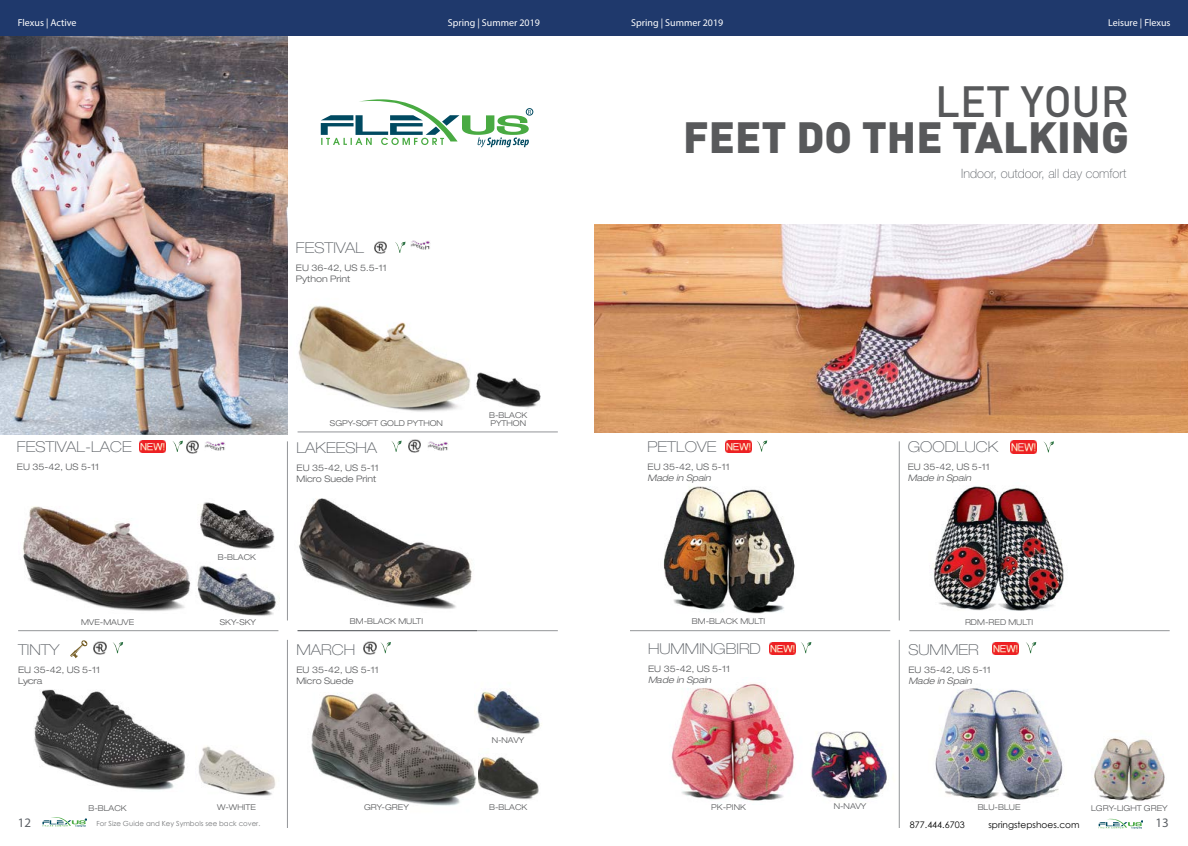
<style>
.page{position:relative;width:1188px;height:846px;background:#fff}
.page>*{position:absolute;margin:0;border:0;box-sizing:border-box;transform-origin:0 0}
.t1{font:900 43.2px "DIN";color:#58595b}
.t2{font:500 43.2px "DIN";color:#58595b}
.t3{font:100 expanded 15px "Helvetica Neue LT Pro";color:#5d6166}
.t4{font:13px "Myriad Pro";color:#5d6166}
.t5{font:100 12.9px "Helvetica Neue LT Pro";color:#5d6166}
.t6{font:10px "Myriad Pro";color:#fff}
.t7{font:300 expanded 9px/10.8px "Helvetica Neue LT Pro";color:#58595b}
.t8{font:italic 300 expanded 9px "Helvetica Neue LT Pro";color:#58595b}
.t9{font:9px "Century Gothic";color:#000}
.t10{font:300 expanded 8px "Helvetica Neue LT Pro";color:#58595b}
.t11{font:7px "Century Gothic";color:#757779}
</style>
<div class="page">
<hr style="left:630px;top:432px;width:260px;height:1px;background:#939598">
<hr style="left:630px;top:631px;width:260px;height:1px;background:#939598">
<hr style="left:909px;top:432px;width:261px;height:1px;background:#939598">
<hr style="left:909px;top:631px;width:261px;height:1px;background:#939598">
<hr style="left:899px;top:441px;width:1px;height:179px;background:#939598">
<hr style="left:899px;top:640px;width:1px;height:188px;background:#939598">
<hr style="left:287px;top:18px;width:1px;height:201px;background:#939598">
<hr style="left:18px;top:631px;width:260px;height:1px;background:#939598">
<hr style="left:298px;top:432px;width:260px;height:1px;background:#939598">
<hr style="left:298px;top:631px;width:260px;height:1px;background:#939598">
<hr style="left:287px;top:441px;width:1px;height:179px;background:#939598">
<hr style="left:287px;top:640px;width:1px;height:188px;background:#939598">
<div style="left:526px;top:108px;width:7px;height:8px;border:1px solid #004a61;border-radius:50%"></div>
<svg style="left:321px;top:99px;width:210px;height:48px"></svg>
<img style="left:0;top:37px;width:288px;height:397px">
<img style="left:1010px;top:441px;width:26px;height:12px">
<img style="left:932px;top:486px;width:132px;height:125px">
<img style="left:594px;top:224px;width:594px;height:208px">
<img style="left:200px;top:502px;width:75px;height:47px">
<img style="left:22px;top:506px;width:169px;height:105px">
<img style="left:197px;top:565px;width:79px;height:51px">
<img style="left:140px;top:440px;width:26px;height:13px">
<svg style="left:172px;top:441px;width:27px;height:12px"></svg>
<img style="left:204px;top:441px;width:21px;height:9px">
<img style="left:297px;top:498px;width:179px;height:134px">
<svg style="left:408px;top:439px;width:13px;height:13px"></svg>
<svg style="left:391px;top:441px;width:11px;height:11px"></svg>
<img style="left:427px;top:441px;width:21px;height:9px">
<img style="left:198px;top:746px;width:78px;height:50px">
<img style="left:34px;top:689px;width:151px;height:101px">
<svg style="left:70px;top:640px;width:17px;height:18px"></svg>
<svg style="left:94px;top:642px;width:29px;height:13px"></svg>
<img style="left:486px;top:689px;width:54px;height:45px">
<img style="left:311px;top:641px;width:175px;height:165px">
<img style="left:478px;top:748px;width:61px;height:53px">
<svg style="left:364px;top:642px;width:27px;height:13px"></svg>
<img style="left:480px;top:372px;width:61px;height:36px">
<svg style="left:374px;top:241px;width:13px;height:10px"></svg>
<img style="left:298px;top:251px;width:182px;height:161px">
<img style="left:410px;top:241px;width:21px;height:9px">
<svg style="left:395px;top:242px;width:11px;height:11px"></svg>
<img style="left:726px;top:440px;width:26px;height:13px">
<img style="left:663px;top:486px;width:132px;height:128px">
<svg style="left:757px;top:440px;width:10px;height:12px"></svg>
<img style="left:769px;top:642px;width:26px;height:13px">
<img style="left:811px;top:731px;width:76px;height:68px">
<img style="left:671px;top:683px;width:123px;height:118px">
<svg style="left:801px;top:642px;width:11px;height:11px"></svg>
<svg style="left:1043px;top:441px;width:11px;height:11px"></svg>
<img style="left:935px;top:688px;width:128px;height:112px">
<img style="left:1094px;top:737px;width:71px;height:64px">
<img style="left:992px;top:642px;width:26px;height:13px">
<svg style="left:1026px;top:642px;width:10px;height:11px"></svg>
<div style="left:0;top:0;width:594px;height:36px;background:#1f396c"></div>
<div style="left:594px;top:0;width:594px;height:36px;background:#1f396c"></div>
<svg style="left:42px;top:817px;width:45px;height:10px"></svg>
<svg style="left:1099px;top:819px;width:44px;height:10px"></svg>
<p class="t6" style="left:18px;top:17px;width:60px">Flexus | Active</p>
<p class="t6" style="left:448px;top:17px;width:94px">Spring | Summer 2019</p>
<p class="t6" style="left:631px;top:17px;width:110px">Spring | Summer 20192019</p>
<p class="t6" style="left:648px;top:17px;width:71px">Spring | Summer</p>
<p class="t6" style="left:1108px;top:17px;width:64px">Leisure | Flexus</p>
<h1 class="t2" style="left:935px;top:74px;width:195px">LET YOUR</h1>
<h1 class="t1" style="left:683px;top:109px;width:447px">FEET DO THE TALKING</h1>
<h3 class="t5" style="left:961px;top:166px;width:167px">Indoor, outdoor, all day comfort</h3>
<h2 class="t3" style="left:296px;top:239px;width:70px">FESTIVAL</h2>
<p class="t7" style="left:296px;top:262px;width:92px">EU 36-42, US 5.5-11<br>Python Print</p>
<p class="t10" style="left:489px;top:411px;width:40px">B-BLACK</p>
<p class="t10" style="left:330px;top:418px;width:114px">SGPY-SOFT GOLD PYTHON</p>
<p class="t10" style="left:490px;top:419px;width:37px">PYTHON</p>
<h2 class="t3" style="left:17px;top:438px;width:116px">FESTIVAL-LACE</h2>
<p class="t7" style="left:17px;top:462px;width:84px">EU 35-42, US 5-11</p>
<h2 class="t3" style="left:297px;top:439px;width:82px">LAKEESHA</h2>
<p class="t7" style="left:297px;top:462px;width:84px">EU 35-42, US 5-11<br>Micro Suede Print</p>
<h2 class="t3" style="left:648px;top:438px;width:71px">PETLOVE</h2>
<p class="t7" style="left:648px;top:461px;width:84px">EU 35-42, US 5-11</p>
<p class="t8" style="left:648px;top:472px;width:65px">Made in Spain</p>
<h2 class="t3" style="left:908px;top:438px;width:92px">GOODLUCK</h2>
<p class="t7" style="left:908px;top:462px;width:84px">EU 35-42, US 5-11</p>
<p class="t8" style="left:908px;top:473px;width:65px">Made in Spain</p>
<p class="t10" style="left:218px;top:552px;width:40px">B-BLACK</p>
<p class="t10" style="left:81px;top:617px;width:55px">MVE-MAUVE</p>
<p class="t10" style="left:220px;top:617px;width:38px">SKY-SKY</p>
<h2 class="t3" style="left:18px;top:641px;width:43px">TINTY</h2>
<p class="t7" style="left:18px;top:664px;width:84px">EU 35-42, US 5-11<br>Lycra</p>
<p class="t10" style="left:350px;top:617px;width:75px">BM-BLACK MULTI</p>
<h2 class="t3" style="left:296px;top:641px;width:60px">MARCH</h2>
<p class="t7" style="left:296px;top:664px;width:84px">EU 35-42, US 5-11<br>Micro Suede</p>
<p class="t10" style="left:692px;top:617px;width:75px">BM-BLACK MULTI</p>
<h2 class="t3" style="left:648px;top:640px;width:114px">HUMMINGBIRD</h2>
<p class="t7" style="left:648px;top:663px;width:84px">EU 35-42, US 5-11</p>
<p class="t8" style="left:648px;top:674px;width:65px">Made in Spain</p>
<p class="t10" style="left:965px;top:618px;width:70px">RDM-RED MULTI</p>
<h2 class="t3" style="left:908px;top:641px;width:72px">SUMMER</h2>
<p class="t7" style="left:908px;top:664px;width:84px">EU 35-42, US 5-11</p>
<p class="t8" style="left:908px;top:675px;width:65px">Made in Spain</p>
<p class="t10" style="left:492px;top:736px;width:34px">N-NAVY</p>
<p class="t10" style="left:88px;top:803px;width:40px">B-BLACK</p>
<p class="t10" style="left:217px;top:803px;width:40px">W-WHITE</p>
<p class="t10" style="left:364px;top:803px;width:46px">GRY-GREY</p>
<p class="t10" style="left:489px;top:802px;width:40px">B-BLACK</p>
<p class="t10" style="left:711px;top:803px;width:36px">PK-PINK</p>
<p class="t10" style="left:834px;top:802px;width:34px">N-NAVY</p>
<p class="t10" style="left:978px;top:802px;width:44px">BLU-BLUE</p>
<p class="t10" style="left:1091px;top:803px;width:78px">LGRY-LIGHT GREY</p>
<h3 class="t4" style="left:18px;top:815px;width:15px">12</h3>
<h3 class="t4" style="left:1156px;top:815px;width:15px">13</h3>
<p class="t11" style="left:97px;top:819px;width:165px">For Size Guide and Key Symbols see back cover.</p>
<p class="t9" style="left:910px;top:818px;width:56px">877.444.6703</p>
<p class="t9" style="left:988px;top:818px;width:93px">springstepshoes.com</p>
</div>
